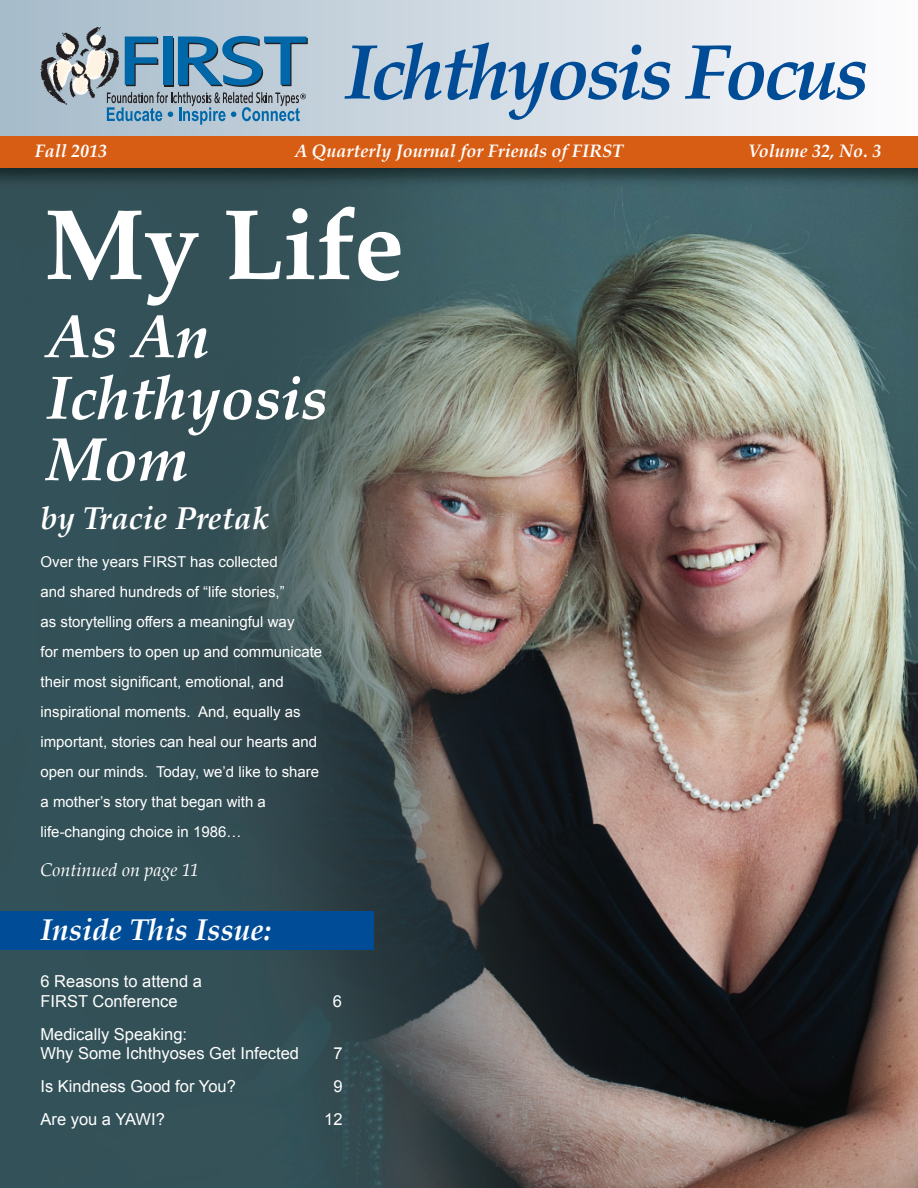
<style>
.page{position:relative;width:918px;height:1188px;background:#fff}
.page>*{position:absolute;margin:0;border:0;box-sizing:border-box;transform-origin:0 0}
.t1{font:700 100.5px "Palatino";letter-spacing:-.01em;color:#fff}
.t2{font:italic 700 78px "Palatino";letter-spacing:-.05em;color:#004c97}
.t3{font:italic 700 61.5px/61.5px "Palatino";letter-spacing:-.01em;color:#fff}
.t4{font:italic 700 31.5px "Palatino";color:#fff}
.t5{font:italic 700 30px "Palatino";color:#fff}
.t6{font:italic 700 18px "Palatino";color:#fff}
.t7{font:italic 18px "Palatino";color:#fff}
.t8{font:16.5px/19.5px "Arial";color:#fff}
.t9{font:15px/30px "Arial";color:#fff}
</style>
<div class="page">
<img style="left:0;top:168px;width:918px;height:1020px">
<div style="left:0;top:0;width:918px;height:144px;background:linear-gradient(to right,#a5bac9,#fdfbfc)"></div>
<div style="left:0;top:912px;width:374px;height:38px;background:#004c97"></div>
<div style="left:0;top:136px;width:918px;height:32px;background:#d75d14"></div>
<svg style="left:40px;top:27px;width:268px;height:98px"></svg>
<h2 class="t2" style="left:345px;top:8px;width:526px">Ichthyosis Focus</h2>
<p class="t6" style="left:35px;top:136px;width:74px">Fall 2013</p>
<p class="t6" style="left:295px;top:136px;width:330px">A Quarterly Journal for Friends of FIRST</p>
<p class="t6" style="left:748px;top:136px;width:135px">Volume 32, No. 3</p>
<h1 class="t1" style="left:44px;top:159px;width:361px">My Life</h1>
<h3 class="t3" style="left:46px;top:305px;width:283px">As An<br>Ichthyosis<br>Mom</h3>
<h3 class="t4" style="left:40px;top:492px;width:230px">by Tracie Pretak</h3>
<p class="t9" style="left:40px;top:547px;width:283px">Over the years FIRST has collected<br>and shared hundreds of “life stories,”<br>as storytelling offers a meaningful way<br>for members to open up and communicate their most significant, emotional, and inspirational moments. And, equally as important, stories can heal our hearts and open our minds. Today, we’d like to share a mother’s story that began with a life-changing choice in 1986…</p>
<p class="t7" style="left:40px;top:854px;width:160px">Continued on page 11</p>
<h3 class="t5" style="left:40px;top:905px;width:232px">Inside This Issue:</h3>
<p class="t8" style="left:40px;top:972px;width:163px">6 Reasons to attend a<br>FIRST Conference</p>
<p class="t8" style="left:40px;top:1024px;width:260px">Medically Speaking:<br>Why Some Ichthyoses Get Infected</p>
<p class="t8" style="left:333px;top:991px;width:11px">6</p>
<p class="t8" style="left:333px;top:1044px;width:11px">7</p>
<p class="t8" style="left:40px;top:1077px;width:197px">Is Kindness Good for You?</p>
<p class="t8" style="left:333px;top:1077px;width:11px">9</p>
<p class="t8" style="left:40px;top:1110px;width:126px">Are you a YAWI?</p>
<p class="t8" style="left:324px;top:1110px;width:20px">12</p>
</div>
